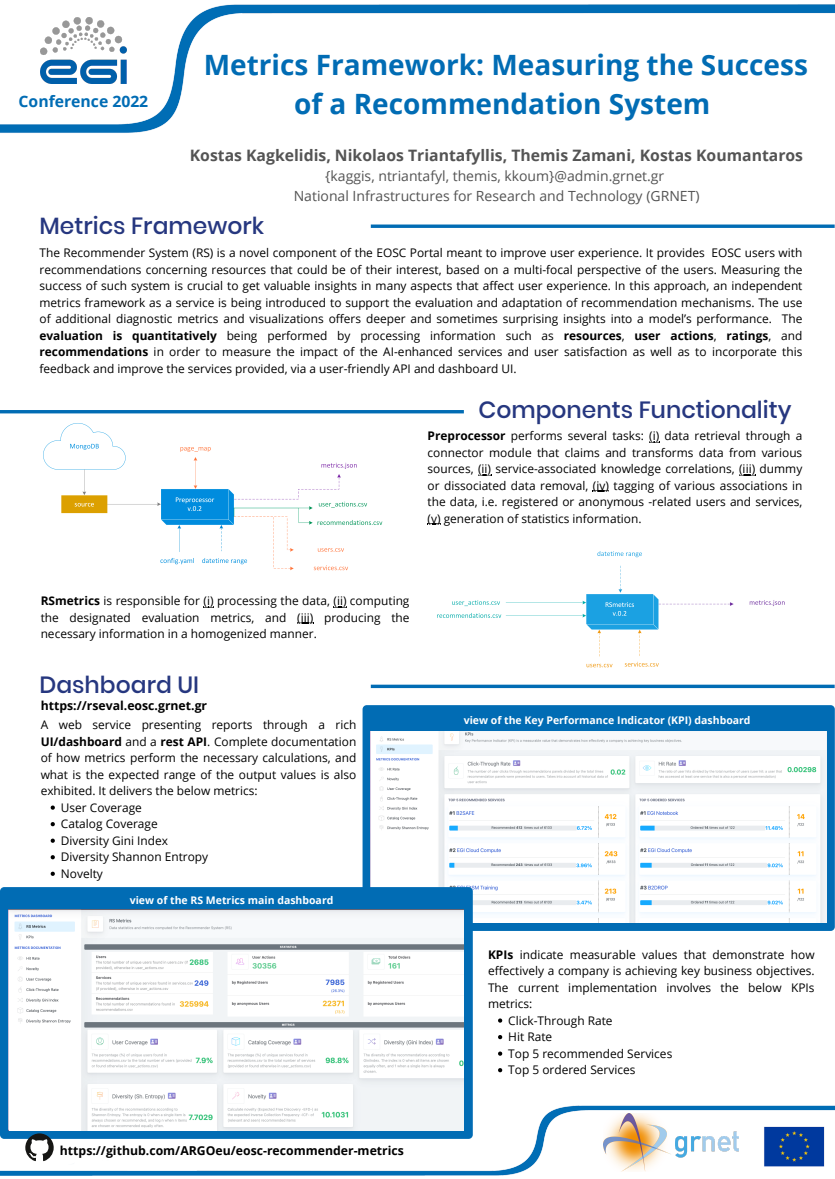
<style>
.page{position:relative;width:835px;height:1179px;background:#fff}
.page>*{position:absolute;margin:0;border:0;box-sizing:border-box;transform-origin:0 0}
.t1{font:700 28px/39.1px "Open Sans";color:#016cb4;text-align:center}
.t2{font:500 23.45px "Poppins";color:#26377f}
.t3{font:700 15.75px "Open Sans";color:#545454}
.t4{font:700 15.75px "Open Sans";color:#016cb4}
.t5{font:14px/19.4px "Open Sans";color:#545454;text-align:center}
.t6{font:700 12.25px "Open Sans";color:#000}
.t7{font:11.9px/16.5px "Open Sans";color:#000;text-align:justify}
.t8{font:700 10.5px "Open Sans";color:#fff}
.s1{font-weight:700}
</style>
<div class="page">
<img style="left:0;top:4px;width:834px;height:1172px">
<img style="left:40px;top:17px;width:86px;height:66px">
<img style="left:604px;top:1113px;width:134px;height:58px">
<div style="left:362px;top:705px;width:472px;height:226px;background:#016cb4;border-radius:4px"></div>
<img style="left:371px;top:732px;width:455px;height:190px">
<div style="left:0;top:887px;width:472px;height:252px;background:#016cb4;border-radius:4px"></div>
<img style="left:8px;top:909px;width:455px;height:221px">
<svg style="left:25px;top:1133px;width:29px;height:28px"></svg>
<img style="left:41px;top:420px;width:348px;height:159px">
<img style="left:430px;top:551px;width:373px;height:117px">
<svg style="left:51px;top:805px;width:4px;height:4px"></svg>
<svg style="left:51px;top:822px;width:4px;height:4px"></svg>
<svg style="left:51px;top:838px;width:4px;height:5px"></svg>
<svg style="left:51px;top:855px;width:4px;height:4px"></svg>
<svg style="left:51px;top:871px;width:4px;height:5px"></svg>
<svg style="left:478px;top:474px;width:13px;height:1px"></svg>
<svg style="left:739px;top:474px;width:16px;height:1px"></svg>
<svg style="left:593px;top:491px;width:16px;height:1px"></svg>
<svg style="left:427px;top:524px;width:13px;height:1px"></svg>
<svg style="left:371px;top:224px;width:463px;height:4px;fill:#0970b6"></svg>
<svg style="left:333px;top:606px;width:13px;height:1px"></svg>
<svg style="left:297px;top:622px;width:16px;height:1px"></svg>
<svg style="left:371px;top:684px;width:463px;height:4px;fill:#016cb4"></svg>
<svg style="left:498px;top:1018px;width:4px;height:4px"></svg>
<svg style="left:498px;top:1035px;width:4px;height:4px"></svg>
<svg style="left:498px;top:1051px;width:4px;height:4px"></svg>
<svg style="left:498px;top:1068px;width:4px;height:4px"></svg>
<hr style="left:0;top:410px;width:464px;height:3px;background:#016cb4">
<h3 class="t4" style="left:19px;top:90px;width:131px">Conference 2022</h3>
<h1 class="t1" style="left:204px;top:44px;width:605px">Metrics Framework: Measuring the Success of a Recommendation System</h1>
<h3 class="t3" style="left:190px;top:145px;width:614px">Kostas Kagkelidis, Nikolaos Triantafyllis, Themis Zamani, Kostas Koumantaros</h3>
<p class="t5" style="left:293px;top:166px;width:407px">{kaggis, ntriantafyl, themis, kkoum}@admin.grnet.gr<br>National Infrastructures for Research and Technology (GRNET)</p>
<h2 class="t2" style="left:39px;top:210px;width:226px">Metrics Framework</h2>
<p class="t7" style="left:39px;top:244px;width:764px">The Recommender System (RS) is a novel component of the EOSC Portal meant to improve user experience. It provides EOSC users with recommendations concerning resources that could be of their interest, based on a multi-focal perspective of the users. Measuring the success of such system is crucial to get valuable insights in many aspects that affect user experience. In this approach, an independent metrics framework as a service is being introduced to support the evaluation and adaptation of recommendation mechanisms. The use of additional diagnostic metrics and visualizations offers deeper and sometimes surprising insights into a model’s performance. The <span class="s1">evaluation is quantitatively</span> being performed by processing information such as <span class="s1">resources</span>, <span class="s1">user actions</span>, <span class="s1">ratings</span>, and <span class="s1">recommendations</span> in order to measure the impact of the AI-enhanced services and user satisfaction as well as to incorporate this feedback and improve the services provided, via a user-friendly API and dashboard UI.</p>
<h2 class="t2" style="left:478px;top:393px;width:314px">Components Functionality</h2>
<p class="t7" style="left:427px;top:427px;width:376px"><span class="s1">Preprocessor</span> performs several tasks: (i) data retrieval through a connector module that claims and transforms data from various sources, (ii) service-associated knowledge correlations, (iii) dummy or dissociated data removal, (iv) tagging of various associations in the data, i.e. registered or anonymous -related users and services, (v) generation of statistics information.</p>
<p class="t7" style="left:41px;top:592px;width:370px"><span class="s1">RSmetrics</span> is responsible for (i) processing the data, (ii) computing the designated evaluation metrics, and (iii) producing the necessary information in a homogenized manner.</p>
<h2 class="t2" style="left:39px;top:668px;width:161px">Dashboard UI</h2>
<p class="t6" style="left:41px;top:696px;width:168px">https://rseval.eosc.grnet.gr</p>
<p class="t7" style="left:41px;top:716px;width:317px">A web service presenting reports through a rich <span class="s1">UI/dashboard</span> and a <span class="s1">rest API</span>. Complete documentation of how metrics perform the necessary calculations, and what is the expected range of the output values is also exhibited. It delivers the below metrics:</p>
<p class="t7" style="left:61px;top:799px;width:149px;text-align:left">User Coverage<br>Catalog Coverage<br>Diversity Gini Index<br>Diversity Shannon Entropy<br>Novelty</p>
<p class="t8" style="left:130px;top:893px;width:205px">view of the RS Metrics main dashboard</p>
<p class="t6" style="left:60px;top:1141px;width:345px">https://github.com/ARGOeu/eosc-recommender-metrics</p>
<p class="t8" style="left:463px;top:712px;width:288px">view of the Key Performance Indicator (KPI) dashboard</p>
<p class="t7" style="left:488px;top:945px;width:328px"><span class="s1">KPIs</span> indicate measurable values that demonstrate how effectively a company is achieving key business objectives.<br>The current implementation involves the below KPIs metrics:</p>
<p class="t7" style="left:508px;top:1012px;width:165px;text-align:left">Click-Through Rate<br>Hit Rate<br>Top 5 recommended Services<br>Top 5 ordered Services</p>
</div>
